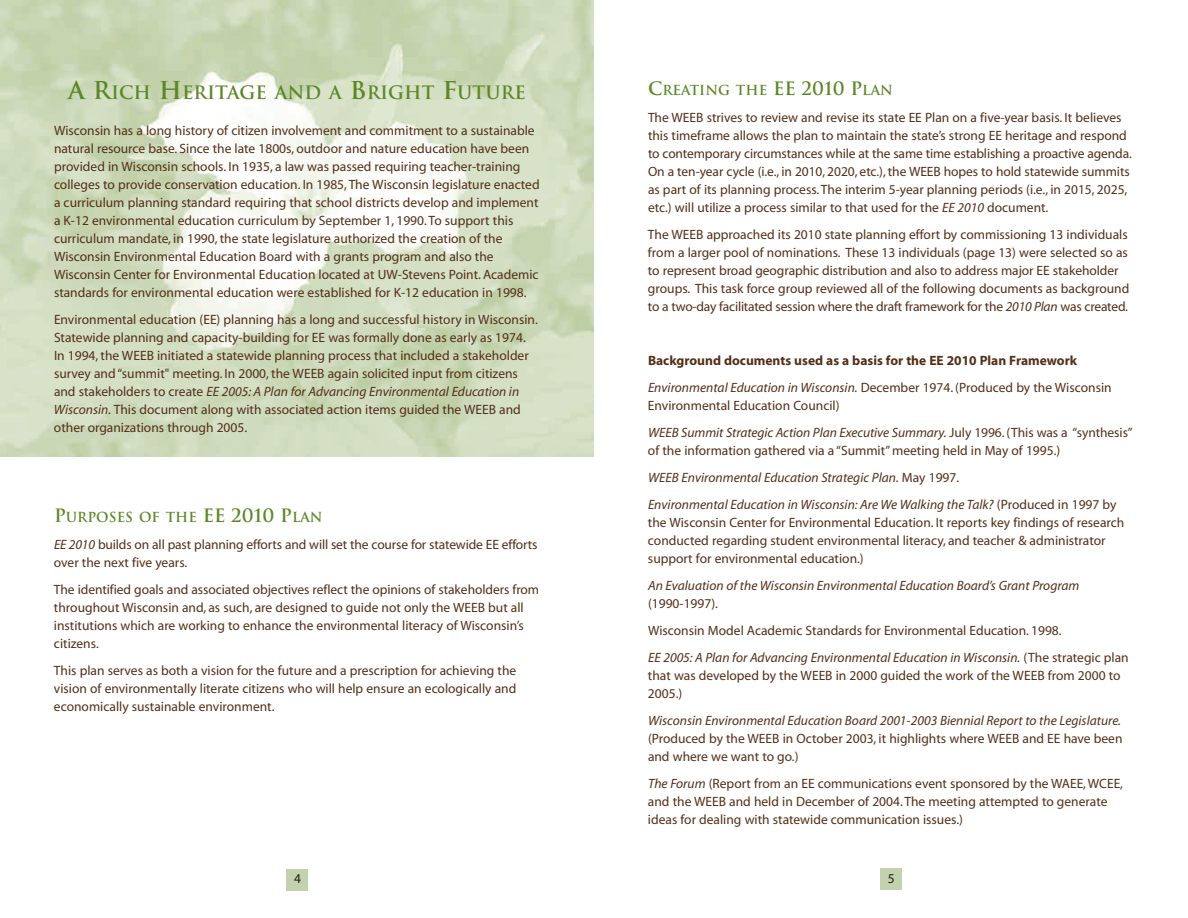
<style>
.page{position:relative;width:1188px;height:918px;background:#fff}
.page>*{position:absolute;margin:0;border:0;box-sizing:border-box;transform-origin:0 0}
.t1{font:700 18px "Trajan";color:#5c8727}
.t2{font:13.5px/18px "Myriad";color:#532f18}
.t3{font:italic 13.5px/27px "Myriad";color:#532f18}
.t4{font:700 13.5px/27px "Myriad";color:#532f18}
.t5{font:13.5px "Myriad";color:#241c16}
.s1{font-size:24px}
.s2{font-style:italic}
.s3{font-family:"Trajan";font-weight:700;font-size:18px;color:#5c8727}
.s4{font-family:"Trajan";font-weight:700;color:#5c8727}
.s5{font-weight:400;font-style:italic}
.s6{font-weight:400}
.s7{font-style:normal}
</style>
<div class="page">
<img style="left:1px;top:0;width:593px;height:456px">
<div style="left:287px;top:869px;width:21px;height:21px;background:#c3d2ae"></div>
<div style="left:880px;top:869px;width:22px;height:21px;background:#c3d2ae"></div>
<p class="t1" style="left:68px;top:82px;width:459px"><span class="s1">A R</span>ICH <span class="s1">H</span>ERITAGE AND A <span class="s1">B</span>RIGHT <span class="s1">F</span>UTURE</p>
<p class="t2" style="left:54px;top:123px;width:487px">Wisconsin has a long history of citizen involvement and commitment to a sustainable natural resource base. Since the late 1800s, outdoor and nature education have been provided in Wisconsin schools. In 1935, a law was passed requiring teacher-training colleges to provide conservation education. In 1985, The Wisconsin legislature enacted a curriculum planning standard requiring that school districts develop and implement a K-12 environmental education curriculum by September 1, 1990. To support this curriculum mandate, in 1990, the state legislature authorized the creation of the Wisconsin Environmental Education Board with a grants program and also the Wisconsin Center for Environmental Education located at UW-Stevens Point. Academic standards for environmental education were established for K-12 education in 1998.</p>
<p class="t2" style="left:54px;top:312px;width:485px">Environmental education (EE) planning has a long and successful history in Wisconsin.<br>Statewide planning and capacity-building for EE was formally done as early as 1974.<br>In 1994, the WEEB initiated a statewide planning process that included a stakeholder survey and “summit" meeting. In 2000, the WEEB again solicited input from citizens and stakeholders to create <span class="s2">EE 2005: A Plan for Advancing Environmental Education in Wisconsin.</span> This document along with associated action items guided the WEEB and other organizations through 2005.</p>
<p class="t2" style="left:54px;top:505px;width:485px;line-height:27px"><span class="s3">P</span><span class="s4">URPOSES OF THE</span> <span class="s3">EE 2010 P</span><span class="s4">LAN<br></span><span class="s2">EE 2010</span> builds on all past planning efforts and will set the course for statewide EE efforts</p>
<p class="t2" style="left:54px;top:550px;width:487px;line-height:27px">over the next five years.<br>The identified goals and associated objectives reflect the opinions of stakeholders from</p>
<p class="t2" style="left:54px;top:600px;width:471px;text-align:justify">throughout Wisconsin and, as such, are designed to guide not only the WEEB but all institutions which are working to enhance the environmental literacy of Wisconsin’s citizens.</p>
<p class="t2" style="left:54px;top:663px;width:464px;text-align:justify">This plan serves as both a vision for the future and a prescription for achieving the vision of environmentally literate citizens who will help ensure an ecologically and economically sustainable environment.</p>
<p class="t2" style="left:648px;top:78px;width:475px;line-height:27px"><span class="s3">C</span><span class="s4">REATING THE</span> <span class="s3">EE 2010 P</span><span class="s4">LAN<br></span>The WEEB strives to review and revise its state EE Plan on a five-year basis. It believes</p>
<p class="t2" style="left:648px;top:127px;width:485px">this timeframe allows the plan to maintain the state’s strong EE heritage and respond to contemporary circumstances while at the same time establishing a proactive agenda.<br>On a ten-year cycle (i.e., in 2010, 2020, etc.), the WEEB hopes to hold statewide summits as part of its planning process. The interim 5-year planning periods (i.e., in 2015, 2025, etc.) will utilize a process similar to that used for the <span class="s2">EE 2010</span> document.</p>
<p class="t2" style="left:648px;top:226px;width:483px">The WEEB approached its 2010 state planning effort by commissioning 13 individuals from a larger pool of nominations. These 13 individuals (page 13) were selected so as to represent broad geographic distribution and also to address major EE stakeholder groups. This task force group reviewed all of the following documents as background to a two-day facilitated session where the draft framework for the <span class="s2">2010 Plan</span> was created.</p>
<p class="t4" style="left:648px;top:348px;width:465px">Background documents used as a basis for the EE 2010 Plan Framework<br><span class="s5">Environmental Education in Wisconsin.</span> <span class="s6">December 1974. (Produced by the Wisconsin</span></p>
<p class="t2" style="left:648px;top:393px;width:486px;line-height:27px">Environmental Education Council)<br><span class="s2">WEEB Summit Strategic Action Plan Executive Summary.</span> July 1996. (This was a “synthesis”</p>
<p class="t3" style="left:648px;top:438px;width:470px"><span class="s7">of the information gathered via a “Summit” meeting held in May of 1995.)<br></span>WEEB Environmental Education Strategic Plan. <span class="s7">May 1997.<br></span>Environmental Education in Wisconsin: Are We Walking the Talk? <span class="s7">(Produced in 1997 by</span></p>
<p class="t2" style="left:648px;top:514px;width:478px">the Wisconsin Center for Environmental Education. It reports key findings of research conducted regarding student environmental literacy, and teacher &amp; administrator support for environmental education.)</p>
<p class="t3" style="left:648px;top:577px;width:433px;line-height:18px">An Evaluation of the Wisconsin Environmental Education Board’s Grant Program <span class="s7">(1990-1997).</span></p>
<p class="t2" style="left:648px;top:618px;width:482px;line-height:27px">Wisconsin Model Academic Standards for Environmental Education. 1998.<br><span class="s2">EE 2005: A Plan for Advancing Environmental Education in Wisconsin.</span> (The strategic plan</p>
<p class="t2" style="left:648px;top:667px;width:474px">that was developed by the WEEB in 2000 guided the work of the WEEB from 2000 to<br>2005.)</p>
<p class="t2" style="left:648px;top:712px;width:476px;text-align:justify"><span class="s2">Wisconsin Environmental Education Board 2001-2003 Biennial Report to the Legislature. </span>(Produced by the WEEB in October 2003, it highlights where WEEB and EE have been and where we want to go.)</p>
<p class="t2" style="left:648px;top:775px;width:477px"><span class="s2">The Forum</span> (Report from an EE communications event sponsored by the WAEE, WCEE, and the WEEB and held in December of 2004. The meeting attempted to generate ideas for dealing with statewide communication issues.)</p>
<p class="t5" style="left:294px;top:873px;width:8px">4</p>
<p class="t5" style="left:888px;top:873px;width:8px">5</p>
</div>
